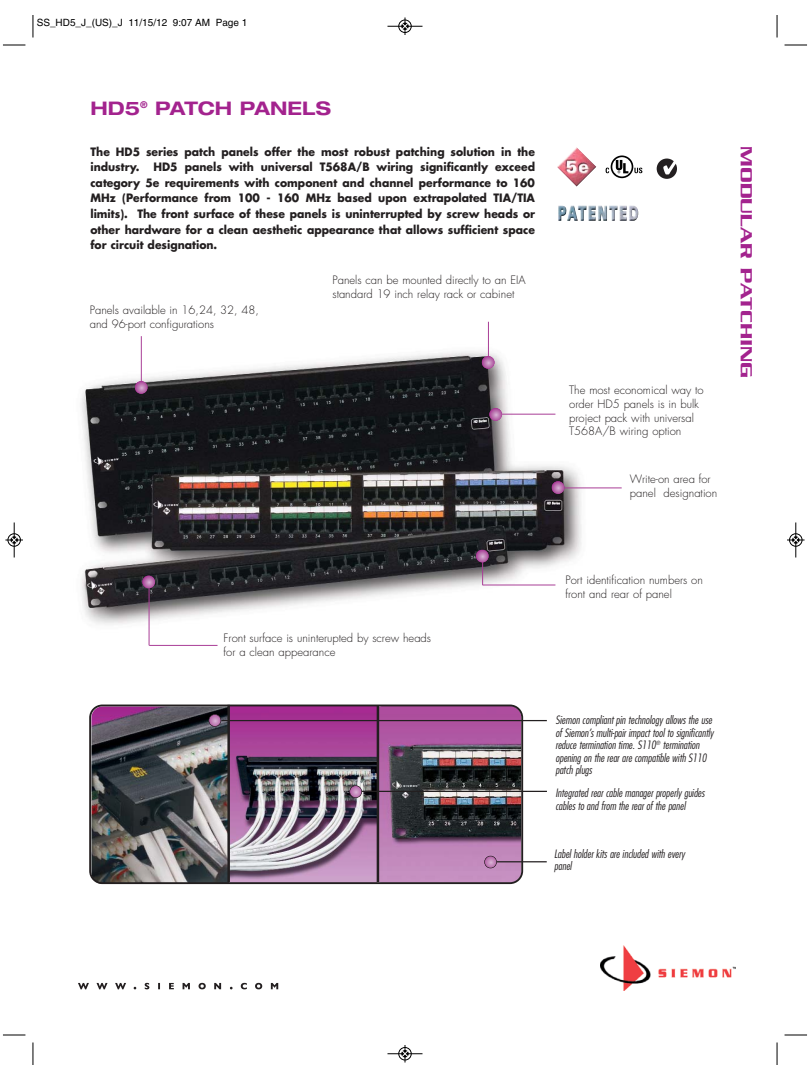
<style>
.page{position:relative;width:810px;height:1080px;background:#fff}
.page>*{position:absolute;margin:0;border:0;box-sizing:border-box;transform-origin:0 0}
.t1{font:700 expanded 18.75px "Helvetica Neue";color:#a3238e}
.t2{font:500 17.5px "Serpentine";color:#a3238e;scale:1.25 1}
.t3{font:700 11.25px/15.6px "Futura";color:#231f20;text-align:justify;scale:.96 1}
.t4{font:300 11.25px/13.8px "Futura";color:#231f20}
.t5{font:italic 300 condensed 11.25px/12.5px "Futura";color:#231f20}
.t6{font:10px "Helvetica";color:#000}
</style>
<div class="page">
<svg style="left:606px;top:156px;width:36px;height:22px"></svg>
<img style="left:557px;top:147px;width:39px;height:40px">
<hr style="left:221px;top:720px;width:326px;height:1px;background:#231f20">
<hr style="left:356px;top:791px;width:191px;height:1px;background:#231f20">
<hr style="left:489px;top:861px;width:58px;height:1px;background:#231f20">
<img style="left:558px;top:206px;width:81px;height:15px">
<img style="left:81px;top:321px;width:515px;height:325px">
<hr style="left:141px;top:336px;width:1px;height:49px;background:#a93e97">
<hr style="left:149px;top:583px;width:1px;height:62px;background:#a93e97">
<svg style="left:135px;top:381px;width:13px;height:13px"></svg>
<svg style="left:142px;top:576px;width:13px;height:12px"></svg>
<svg style="left:476px;top:550px;width:13px;height:35px"></svg>
<hr style="left:488px;top:322px;width:1px;height:40px;background:#a93e97">
<svg style="left:482px;top:356px;width:12px;height:13px"></svg>
<hr style="left:483px;top:585px;width:72px;height:1px;background:#a93e97">
<hr style="left:555px;top:488px;width:67px;height:1px;background:#a93e97">
<hr style="left:496px;top:414px;width:59px;height:1px;background:#a93e97">
<svg style="left:489px;top:408px;width:13px;height:13px"></svg>
<hr style="left:149px;top:645px;width:69px;height:1px;background:#a93e97">
<svg style="left:552px;top:481px;width:12px;height:13px"></svg>
<img style="left:89px;top:705px;width:434px;height:179px">
<img style="left:600px;top:945px;width:135px;height:45px">
<svg style="left:78px;top:983px;width:200px;height:6px"></svg>
<div style="left:657px;top:159px;width:20px;height:20px;background:#231f20;border-radius:50%"></div>
<svg style="left:663px;top:158px;width:14px;height:16px"></svg>
<svg style="left:33px;top:15px;width:1px;height:23px"></svg>
<svg style="left:3px;top:45px;width:22px;height:1px"></svg>
<svg style="left:777px;top:15px;width:1px;height:23px"></svg>
<svg style="left:785px;top:45px;width:22px;height:1px"></svg>
<svg style="left:33px;top:1042px;width:1px;height:23px"></svg>
<svg style="left:3px;top:1035px;width:22px;height:1px"></svg>
<svg style="left:777px;top:1042px;width:1px;height:23px"></svg>
<svg style="left:785px;top:1035px;width:22px;height:1px"></svg>
<div style="left:398px;top:20px;width:14px;height:13px;border:1px solid #fff;border-radius:50%"></div>
<hr style="left:388px;top:26px;width:34px;height:1px;background:#000">
<div style="left:399px;top:20px;width:12px;height:13px;border:1px solid #000;border-radius:50%"></div>
<svg style="left:402px;top:18px;width:6px;height:17px"></svg>
<div style="left:398px;top:1047px;width:14px;height:13px;border:1px solid #fff;border-radius:50%"></div>
<hr style="left:388px;top:1054px;width:34px;height:1px;background:#000">
<div style="left:399px;top:1047px;width:12px;height:13px;border:1px solid #000;border-radius:50%"></div>
<svg style="left:402px;top:1045px;width:6px;height:17px"></svg>
<div style="left:8px;top:533px;width:13px;height:14px;border:1px solid #fff;border-radius:50%"></div>
<hr style="left:14px;top:522px;width:1px;height:36px;background:#000">
<div style="left:8px;top:534px;width:13px;height:12px;border:1px solid #000;border-radius:50%"></div>
<svg style="left:5px;top:537px;width:18px;height:6px"></svg>
<div style="left:789px;top:533px;width:13px;height:14px;border:1px solid #fff;border-radius:50%"></div>
<hr style="left:796px;top:522px;width:1px;height:36px;background:#000">
<div style="left:789px;top:534px;width:13px;height:12px;border:1px solid #000;border-radius:50%"></div>
<svg style="left:787px;top:537px;width:18px;height:6px"></svg>
<p class="t6" style="left:37px;top:19px;width:212px">SS_HD5_J_(US)_J 11/15/12 9:07 AM Page 1</p>
<h1 class="t1" style="left:90px;top:102px;width:242px">HD5<sup>®</sup> PATCH PANELS</h1>
<p class="t3" style="left:90px;top:145px;width:465px">The HD5 series patch panels offer the most robust patching solution in the industry. HD5 panels with universal T568A/B wiring significantly exceed category 5e requirements with component and channel performance to 160<br>MHz (Performance from 100 - 160 MHz based upon extrapolated TIA/TIA limits). The front surface of these panels is uninterrupted by screw heads or other hardware for a clean aesthetic appearance that allows sufficient space for circuit designation.</p>
<p class="t4" style="left:90px;top:304px;width:171px">Panels available in 16,24, 32, 48, and 96-port configurations</p>
<p class="t4" style="left:332px;top:274px;width:195px">Panels can be mounted directly to an EIA standard 19 inch relay rack or cabinet</p>
<p class="t4" style="left:569px;top:384px;width:136px">The most economical way to order HD5 panels is in bulk project pack with universal<br>T568A/B wiring option</p>
<p class="t4" style="left:630px;top:473px;width:89px">Write-on area for panel designation</p>
<h2 class="t2" style="left:752px;top:146px;width:187px;rotate:90deg">MODULAR PATCHING</h2>
<p class="t4" style="left:224px;top:632px;width:209px">Front surface is uninterupted by screw heads for a clean appearance</p>
<p class="t4" style="left:565px;top:574px;width:139px">Port identification numbers on front and rear of panel</p>
<p class="t5" style="left:555px;top:714px;width:160px">Siemon compliant pin technology allows the use of Siemon’s multi-pair impact tool to significantly reduce termination time. S110<sup>®</sup> termination opening on the rear are compatible with S110 patch plugs</p>
<p class="t5" style="left:555px;top:787px;width:152px">Integrated rear cable manager properly guides cables to and from the rear of the panel</p>
<p class="t5" style="left:554px;top:848px;width:132px">Label holder kits are included with every panel</p>
</div>
